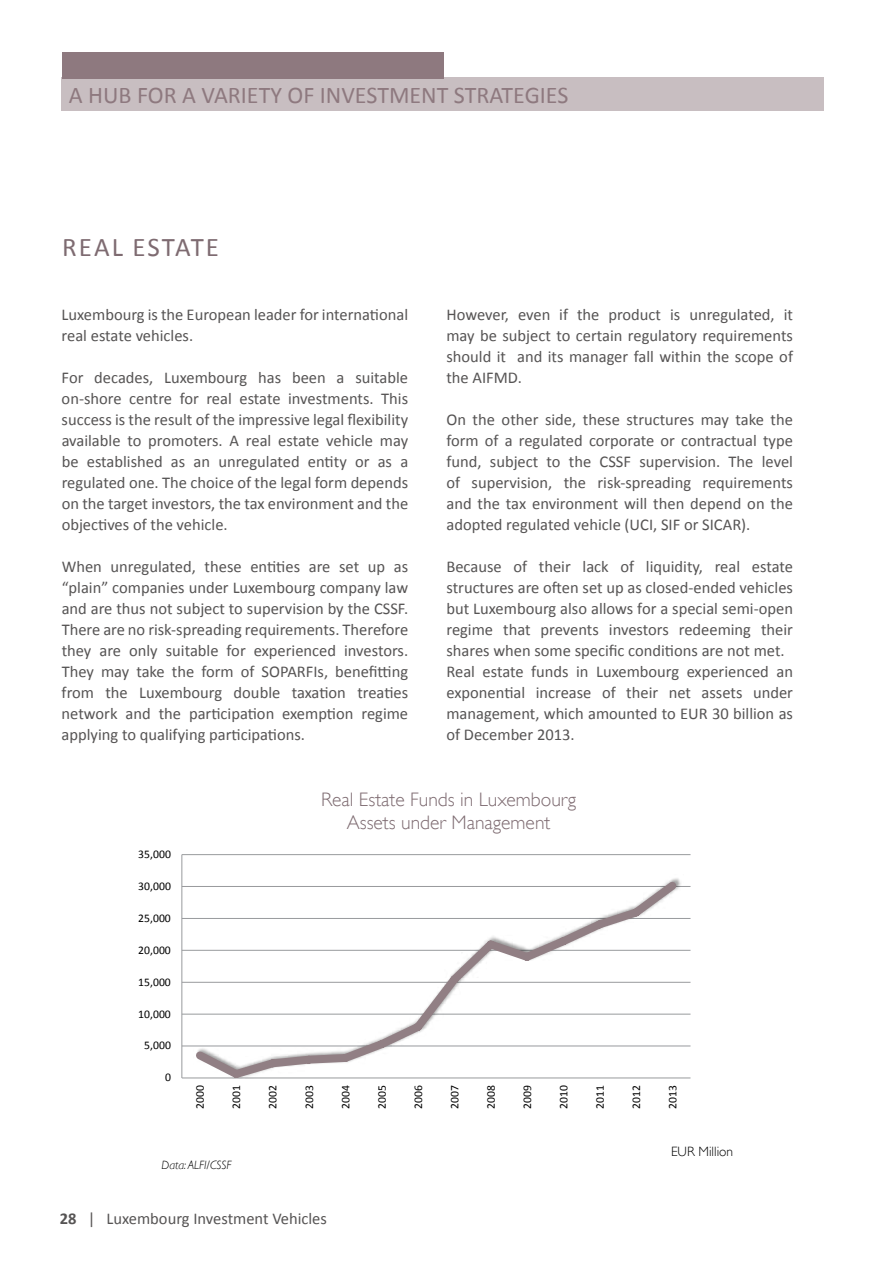
<style>
.page{position:relative;width:893px;height:1263px;background:#fff}
.page>*{position:absolute;margin:0;border:0;box-sizing:border-box;transform-origin:0 0}
.t1{font:27px "Calibri";letter-spacing:.08em;color:#7e6b71}
.t2{font:24px "Calibri";color:#8e797f}
.t3{font:300 19.5px/23.4px "Gill Sans";color:#7e6b71;text-align:center}
.t4{font:16.5px/21px "Calibri";color:#565454;text-align:justify}
.t5{font:300 13.5px "Gill Sans";color:#000}
.t6{font:italic 300 12px "Gill Sans";color:#000}
.t7{font:11.7px "Calibri";color:#000}
.s1{font-weight:700}
</style>
<div class="page">
<div style="left:62px;top:78px;width:762px;height:33px;background:#c8bec1"></div>
<div style="left:62px;top:52px;width:381px;height:27px;background:#8e797f"></div>
<hr style="left:182px;top:1045px;width:508px;height:1px;background:#989a9d">
<hr style="left:182px;top:1014px;width:508px;height:1px;background:#989a9d">
<hr style="left:182px;top:982px;width:508px;height:1px;background:#989a9d">
<hr style="left:182px;top:950px;width:508px;height:1px;background:#989a9d">
<hr style="left:182px;top:918px;width:508px;height:1px;background:#989a9d">
<hr style="left:182px;top:886px;width:508px;height:1px;background:#989a9d">
<hr style="left:182px;top:854px;width:508px;height:1px;background:#989a9d">
<hr style="left:181px;top:855px;width:1px;height:223px;background:#989a9d">
<hr style="left:182px;top:1077px;width:508px;height:1px;background:#989a9d">
<svg style="left:189px;top:878px;width:494px;height:201px"></svg>
<h2 class="t2" style="left:69px;top:80px;width:34px">A HUB</h2>
<h2 class="t2" style="left:137px;top:80px;width:268px">FOR A VARIETY OF INVESTMEN</h2>
<h2 class="t2" style="left:437px;top:80px;width:120px">T STRATEG IES</h2>
<h1 class="t1" style="left:62px;top:229px;width:155px">REAL ESTATE</h1>
<p class="t4" style="left:62px;top:304px;width:348px">Luxembourg is the European leader for international real estate vehicles.</p>
<p class="t4" style="left:62px;top:367px;width:348px">For decades, Luxembourg has been a suitable on-shore centre for real estate investments. This success is the result of the impressive legal flexibility available to promoters. A real estate vehicle may be established as an unregulated entity or as a regulated one. The choice of the legal form depends on the target investors, the tax environment and the objectives of the vehicle.</p>
<p class="t4" style="left:62px;top:556px;width:348px">When unregulated, these entities are set up as “plain” companies under Luxembourg company law and are thus not subject to supervision by the CSSF.<br>There are no risk-spreading requirements. Therefore they are only suitable for experienced investors.<br>They may take the form of SOPARFIs, benefitting from the Luxembourg double taxation treaties network and the participation exemption regime applying to qualifying participations.</p>
<p class="t4" style="left:446px;top:304px;width:348px">H owever, even if the product is unregulated, it may be subject to certain regulatory requirements should it and its manager fall within the scope of the AIFMD.</p>
<p class="t4" style="left:446px;top:409px;width:348px">On the other side, these structures may take the form of a regulated corporate or contractual type fund, subject to the CSSF supervision. The level of supervision, the risk-spreading requirements and the tax environment will then depend on the adopted regulated vehicle (UCI, SIF or SICAR).</p>
<p class="t4" style="left:446px;top:556px;width:348px;text-align:left">Because of their lack of liquidity, real estate structures are often set up as closed-ended vehicles but Luxembourg also allows for a special semi-open regime that prevents investors redeeming their shares when some specific conditions are not met.<br>Real estate funds in Luxembourg experienced an exponential increase of their net assets under management, which amounted to EUR</p>
<p class="t4" style="left:712px;top:703px;width:82px">30 billion as</p>
<p class="t4" style="left:446px;top:724px;width:130px">of December 2013.</p>
<p class="t7" style="left:138px;top:847px;width:34px">35,000</p>
<p class="t7" style="left:138px;top:879px;width:34px">30,000</p>
<p class="t7" style="left:138px;top:910px;width:34px">25,000</p>
<p class="t7" style="left:138px;top:942px;width:34px">20,000</p>
<p class="t7" style="left:138px;top:974px;width:34px">15,000</p>
<p class="t7" style="left:138px;top:1006px;width:34px">10,000</p>
<p class="t7" style="left:144px;top:1038px;width:28px">5,000</p>
<p class="t7" style="left:165px;top:1070px;width:7px">0</p>
<p class="t3" style="left:321px;top:787px;width:257px">Real Estate Funds in Luxembourg<br>Assets under Management</p>
<p class="t7" style="left:193px;top:1109px;width:25px;rotate:-90deg">2000</p>
<p class="t7" style="left:229px;top:1109px;width:25px;rotate:-90deg">2001</p>
<p class="t7" style="left:265px;top:1109px;width:25px;rotate:-90deg">2002</p>
<p class="t7" style="left:302px;top:1109px;width:25px;rotate:-90deg">2003</p>
<p class="t7" style="left:338px;top:1109px;width:25px;rotate:-90deg">2004</p>
<p class="t7" style="left:374px;top:1109px;width:25px;rotate:-90deg">2005</p>
<p class="t7" style="left:411px;top:1109px;width:25px;rotate:-90deg">2006</p>
<p class="t7" style="left:447px;top:1109px;width:25px;rotate:-90deg">2007</p>
<p class="t7" style="left:483px;top:1109px;width:25px;rotate:-90deg">2008</p>
<p class="t7" style="left:520px;top:1109px;width:25px;rotate:-90deg">2009</p>
<p class="t7" style="left:556px;top:1109px;width:25px;rotate:-90deg">2010</p>
<p class="t7" style="left:592px;top:1109px;width:25px;rotate:-90deg">2011</p>
<p class="t7" style="left:629px;top:1109px;width:25px;rotate:-90deg">2012</p>
<p class="t7" style="left:665px;top:1109px;width:25px;rotate:-90deg">2013</p>
<p class="t5" style="left:671px;top:1144px;width:64px">EUR Million</p>
<p class="t6" style="left:162px;top:1158px;width:72px">Data: ALFI/CSSF</p>
<p class="t4" style="left:60px;top:1208px;width:269px"><span class="s1">28</span> | Luxembourg Investment Vehicles</p>
</div>
